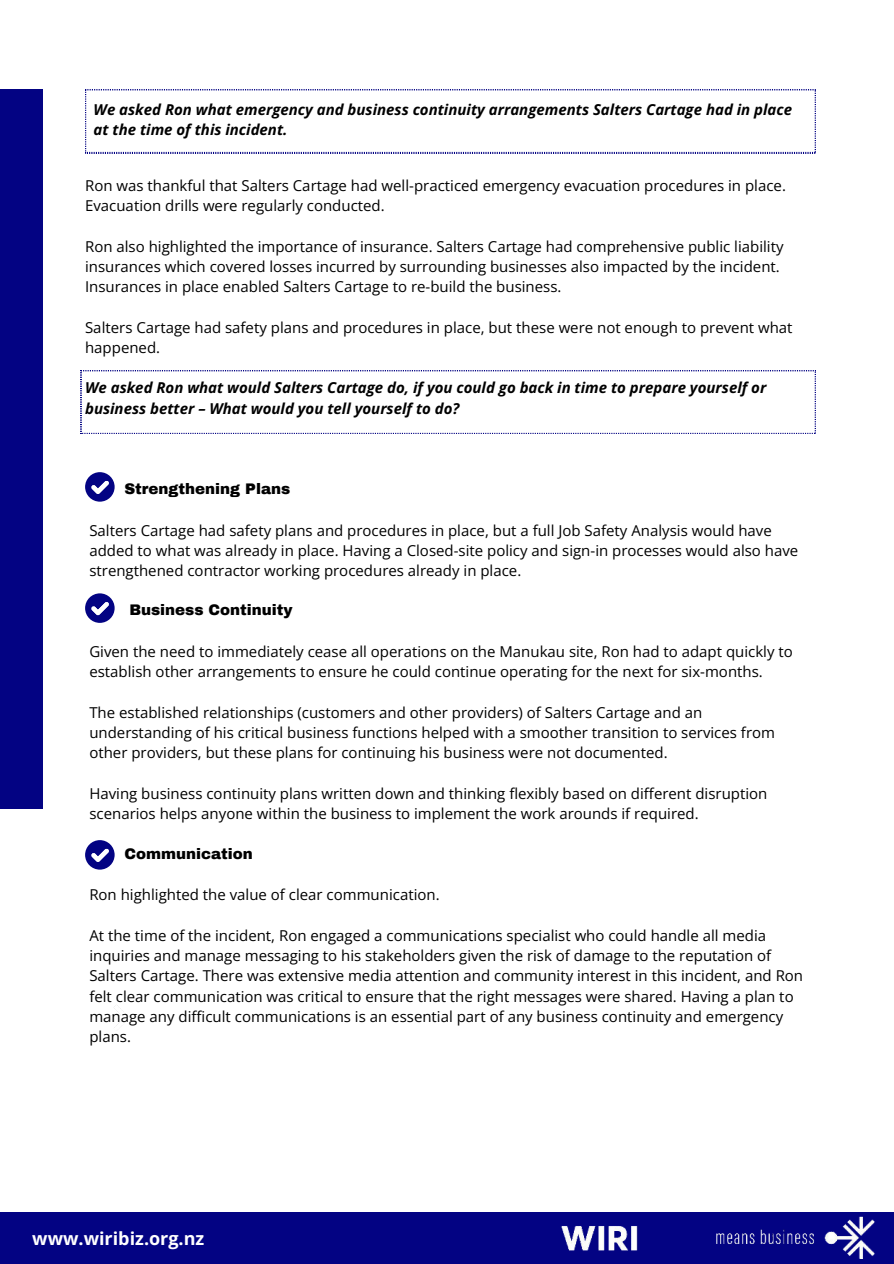
<style>
.page{position:relative;width:894px;height:1264px;background:#fff}
.page>*{position:absolute;margin:0;border:0;box-sizing:border-box;transform-origin:0 0}
.t1{font:700 18px "Open Sans";color:#fff}
.t2{font:15px/20.2px "Open Sans";color:#000}
.t3{font:italic 700 15px/20.2px "Open Sans";color:#000}
.t4{font:900 15px "Archivo";color:#000}
</style>
<div class="page">
<div style="left:0;top:89px;width:43px;height:719px;background:#030383"></div>
<svg style="left:81px;top:370px;width:734px;height:64px"></svg>
<img style="left:114px;top:1005px;width:15px;height:23px">
<svg style="left:85px;top:89px;width:730px;height:64px"></svg>
<svg style="left:85px;top:472px;width:29px;height:29px"></svg>
<svg style="left:85px;top:593px;width:29px;height:29px"></svg>
<svg style="left:85px;top:840px;width:29px;height:29px"></svg>
<div style="left:0;top:1212px;width:893px;height:51px;background:#030383"></div>
<img style="left:561px;top:1216px;width:314px;height:42px">
<p class="t3" style="left:94px;top:99px;width:699px">We asked Ron what emergency and business continuity arrangements Salters Cartage had in place at the time of this incident.</p>
<p class="t2" style="left:85px;top:175px;width:702px">Ron was thankful that Salters Cartage had well-practiced emergency evacuation procedures in place.<br>Evacuation drills were regularly conducted.</p>
<p class="t2" style="left:85px;top:235px;width:699px">Ron also highlighted the importance of insurance. Salters Cartage had comprehensive public liability insurances which covered losses incurred by surrounding businesses also impacted by the incident.<br>Insurances in place enabled Salters Cartage to re-build the business.</p>
<p class="t2" style="left:85px;top:316px;width:708px">Salters Cartage had safety plans and procedures in place, but these were not enough to prevent what happened.</p>
<p class="t3" style="left:85px;top:377px;width:682px">We asked Ron what would Salters Cartage do, if you could go back in time to prepare yourself or business better – What would you tell yourself to do?</p>
<p class="t4" style="left:124px;top:479px;width:167px">Strengthening Plans</p>
<p class="t2" style="left:89px;top:519px;width:710px">Salters Cartage had safety plans and procedures in place, but a full Job Safety Analysis would have added to what was already in place. Having a Closed-site policy and sign-in processes would also have strengthened contractor working procedures already in place.</p>
<p class="t4" style="left:129px;top:601px;width:165px">Business Continuity</p>
<p class="t2" style="left:89px;top:641px;width:704px">Given the need to immediately cease all operations on the Manukau site, Ron had to adapt quickly to establish other arrangements to ensure he could continue operating for the next for six-months.</p>
<p class="t2" style="left:89px;top:702px;width:687px">The established relationships (customers and other providers) of Salters Cartage and an understanding of his critical business functions helped with a smoother transition to services from other providers, but these plans for continuing his business were not documented.</p>
<p class="t2" style="left:89px;top:783px;width:679px">Having business continuity plans written down and thinking flexibly based on different disruption scenarios helps anyone within the business to implement the work arounds if required.</p>
<p class="t4" style="left:124px;top:844px;width:130px">Communication</p>
<p class="t2" style="left:89px;top:884px;width:352px">Ron highlighted the value of clear communication.</p>
<p class="t2" style="left:89px;top:924px;width:715px">At the time of the incident, Ron engaged a communications specialist who could handle all media inquiries and manage messaging to his stakeholders given the risk of damage to the reputation of Salters Cartage. There was extensive media attention and community interest in this incident, and Ron felt clear communication was critical to ensure that the right messages were shared. Having a plan to manage any difficult communications is an essential part of any business continuity and emergency plans.</p>
<p class="t1" style="left:32px;top:1225px;width:173px">www.wiribiz.org.nz</p>
</div>
